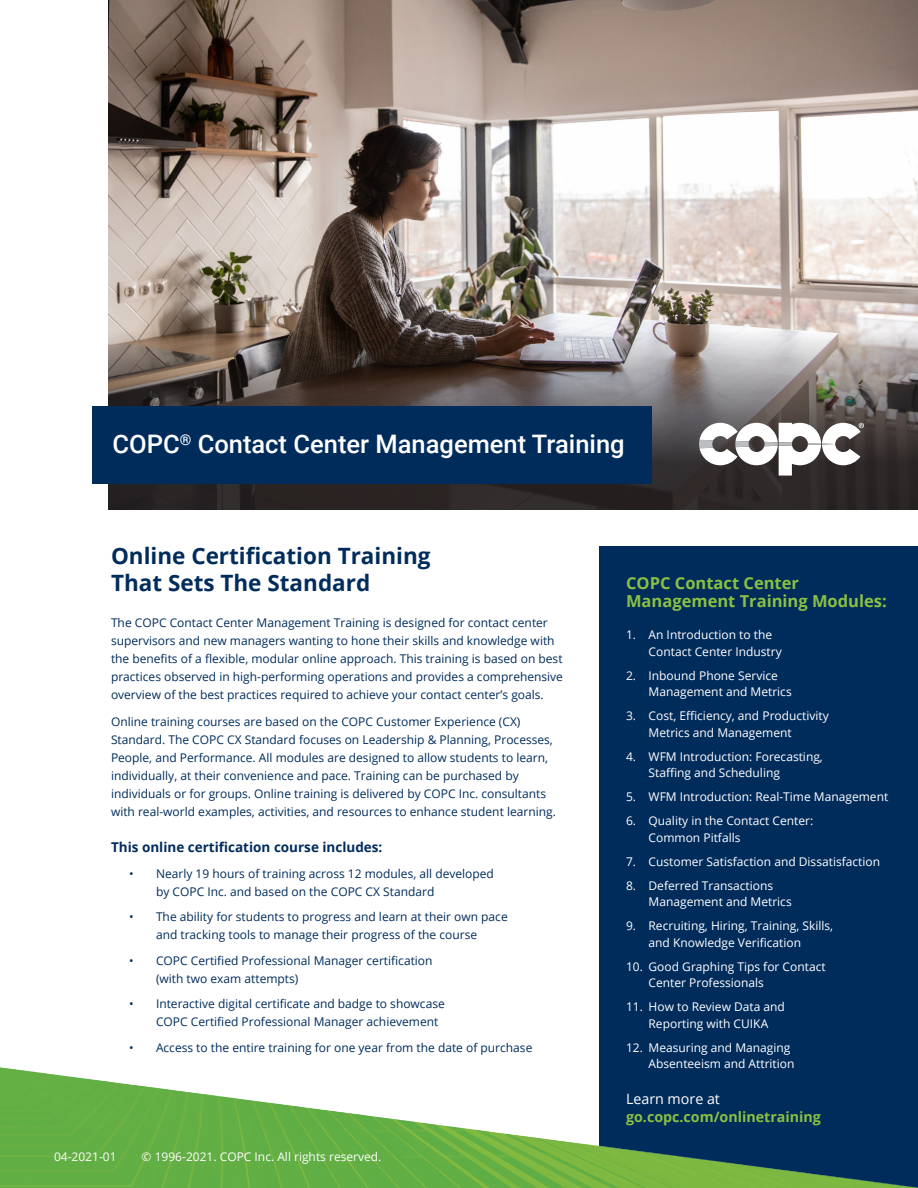
<style>
.page{position:relative;width:918px;height:1188px;background:#fff}
.page>*{position:absolute;margin:0;border:0;box-sizing:border-box;transform-origin:0 0}
.t1{font:500 25.5px "Roboto";color:#fff}
.t2{font:700 22.5px/27px "Open Sans";color:#002c5c}
.t3{font:700 16.5px/18px "Open Sans";color:#8ac042}
.t4{font:700 14.25px/18px "Open Sans";color:#8ac042}
.t5{font:700 13.5px "Open Sans";color:#002c5c}
.t6{font:12px/18px "Open Sans";color:#002c5c}
.t7{font:12px/16.5px "Open Sans";color:#fff}
.s1{font-weight:400;color:#fff}
</style>
<div class="page">
<img style="left:108px;top:0;width:810px;height:218px">
<div style="left:599px;top:547px;width:319px;height:641px;background:#002c5c"></div>
<img style="left:108px;top:218px;width:810px;height:291px">
<svg style="left:699px;top:423px;width:165px;height:53px"></svg>
<img style="left:0;top:1067px;width:918px;height:121px">
<div style="left:92px;top:407px;width:560px;height:77px;background:#002c5c"></div>
<p class="t1" style="left:112px;top:426px;width:514px">COPC<sup>®</sup> Contact Center Management Training</p>
<p class="t2" style="left:111px;top:542px;width:321px">Online Certification Training<br>That Sets The Standard</p>
<p class="t6" style="left:111px;top:613px;width:454px">The COPC Contact Center Management Training is designed for contact center supervisors and new managers wanting to hone their skills and knowledge with the benefits of a flexible, modular online approach. This training is based on best practices observed in high-performing operations and provides a comprehensive overview of the best practices required to achieve your contact center’s goals.</p>
<p class="t6" style="left:111px;top:712px;width:446px">Online training courses are based on the COPC Customer Experience (CX)<br>Standard. The COPC CX Standard focuses on Leadership &amp; Planning, Processes, People, and Performance. All modules are designed to allow students to learn, individually, at their convenience and pace. Training can be purchased by individuals or for groups. Online training is delivered by COPC Inc. consultants with real-world examples, activities, and resources to enhance student learning.</p>
<p class="t5" style="left:111px;top:838px;width:273px">This online certification course includes:</p>
<p class="t6" style="left:156px;top:864px;width:339px;text-indent:-27px">• Nearly 19 hours of training across 12 modules, all developed by COPC Inc. and based on the COPC CX Standard</p>
<p class="t6" style="left:129px;top:907px;width:380px;text-align:center">• The ability for students to progress and learn at their own pace and tracking tools to manage their progress of the course</p>
<p class="t6" style="left:156px;top:951px;width:278px;text-indent:-27px">• COPC Certified Professional Manager certification (with two exam attempts)</p>
<p class="t6" style="left:156px;top:994px;width:290px;text-indent:-27px">• Interactive digital certificate and badge to showcase<br>COPC Certified Professional Manager achievement</p>
<p class="t6" style="left:129px;top:1038px;width:405px">• Access to the entire training for one year from the date of purchase</p>
<p class="t7" style="left:54px;top:1148px;width:64px">04-2021-01</p>
<p class="t7" style="left:142px;top:1148px;width:241px">© 1996-2021. COPC Inc. All rights reserved.</p>
<p class="t3" style="left:626px;top:573px;width:262px">COPC Contact Center<br>Management Training Modules:</p>
<p class="t7" style="left:649px;top:626px;width:135px;text-indent:-22px">1. An Introduction to the<br>Contact Center Industry</p>
<p class="t7" style="left:649px;top:667px;width:145px;text-indent:-22px">2. Inbound Phone Service<br>Management and Metrics</p>
<p class="t7" style="left:649px;top:707px;width:182px;text-indent:-22px">3. Cost, Efficiency, and Productivity<br>Metrics and Management</p>
<p class="t7" style="left:649px;top:748px;width:176px;text-indent:-22px">4. WFM Introduction: Forecasting,<br>Staffing and Scheduling</p>
<p class="t7" style="left:626px;top:788px;width:264px">5. WFM Introduction: Real-Time Management</p>
<p class="t7" style="left:649px;top:812px;width:166px;text-indent:-22px">6. Quality in the Contact Center:<br>Common Pitfalls</p>
<p class="t7" style="left:626px;top:853px;width:256px">7. Customer Satisfaction and Dissatisfaction</p>
<p class="t7" style="left:649px;top:877px;width:145px;text-indent:-22px">8. Deferred Transactions<br>Management and Metrics</p>
<p class="t7" style="left:649px;top:917px;width:186px;text-indent:-22px">9. Recruiting, Hiring, Training, Skills, and Knowledge Verification</p>
<p class="t7" style="left:649px;top:958px;width:179px;text-indent:-22px">10. Good Graphing Tips for Contact<br>Center Professionals</p>
<p class="t7" style="left:626px;top:998px;width:160px;text-align:center">11. How to Review Data and<br>Reporting with CUIKA</p>
<p class="t7" style="left:649px;top:1039px;width:147px;text-indent:-22px">12. Measuring and Managing<br>Absenteeism and Attrition</p>
<p class="t4" style="left:626px;top:1089px;width:196px"><span class="s1">Learn more at </span>go.copc.com/onlinetraining</p>
</div>
